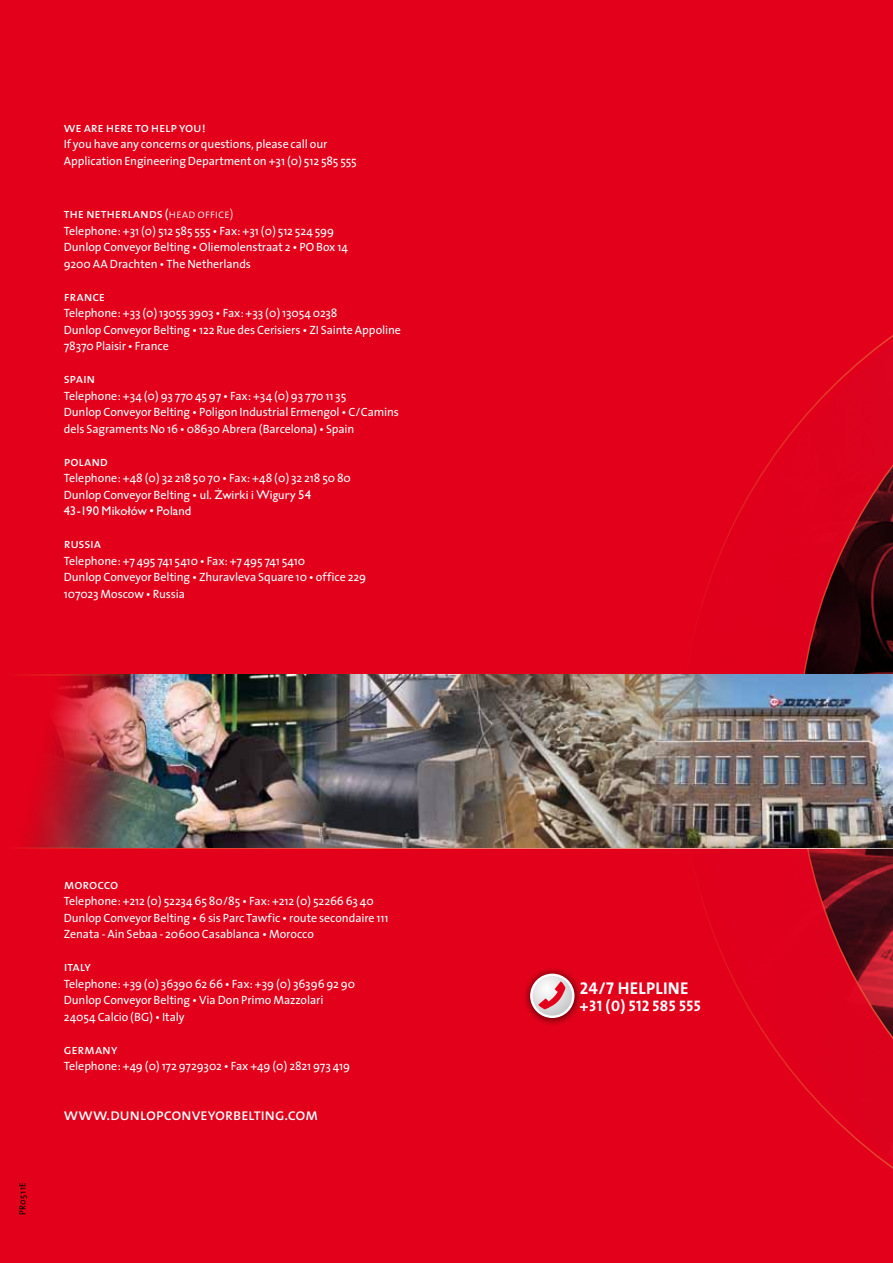
<style>
.page{position:relative;width:893px;height:1263px;background:#fff}
.page>*{position:absolute;margin:0;border:0;box-sizing:border-box;transform-origin:0 0}
.t1{font:17.1px "The Sans Bold Caps";letter-spacing:.015em;color:#fff}
.t2{font:16.5px "The Sans Caps";letter-spacing:-.02em;color:#fff}
.t3{font:15.3px "The Sans Bold Caps";letter-spacing:.015em;color:#fff}
.t4{font:13.5px "The Sans Caps";letter-spacing:-.015em;color:#fff}
.t5{font:12.75px "Gill Sans CE";letter-spacing:.005em;color:#fff}
.t6{font:12px/16.5px "The Sans";letter-spacing:-.005em;color:#fff}
.t7{font:9px "The Sans";letter-spacing:.06em;color:#000}
.s1{font-family:"The Sans";font-size:12.3px}
.s2{font-family:"The Sans Light Caps";font-size:12.3px}
.s3{font-family:"Gill Sans CE";font-size:12.75px}
</style>
<div class="page">
<div style="left:0;top:0;width:679px;height:1213px;background:#e2001a"></div>
<svg style="left:679px;top:0;width:214px;height:1263px;background:#d2011a"></svg>
<div style="left:0;top:1213px;width:889px;height:50px;background:#e2001a"></div>
<img style="left:0;top:675px;width:893px;height:173px">
<div style="left:60px;top:37px;width:704px;height:29px;background:#e2001a"></div>
<div style="left:522px;top:966px;width:60px;height:60px;background:#000;opacity:.75"></div>
<svg style="left:531px;top:975px;width:42px;height:42px"></svg>
<div style="left:530px;top:974px;width:44px;height:44px;border:2px solid #fff;border-radius:50%"></div>
<svg style="left:538px;top:981px;width:27px;height:28px"></svg>
<p class="t4" style="left:64px;top:116px;width:143px">we are here to help you!</p>
<p class="t6" style="left:64px;top:136px;width:294px">If you have any concerns or questions, please call our<br>Application Engineering Department on +31 (0) 512 585 555</p>
<p class="t4" style="left:64px;top:202px;width:171px">the netherlands <span class="s1">(</span><span class="s2">head office)</span></p>
<p class="t6" style="left:64px;top:222px;width:286px">Telephone: +31 (0) 512 585 555 • Fax: +31 (0) 512 524 599<br>Dunlop Conveyor Belting • Oliemolenstraat 2 • PO Box 14<br>9200 AA Drachten • The Netherlands</p>
<p class="t4" style="left:64px;top:285px;width:43px">france</p>
<p class="t6" style="left:64px;top:305px;width:339px">Telephone: +33 (0) 13055 3903 • Fax: +33 (0) 13054 0238<br>Dunlop Conveyor Belting • 122 Rue des Cerisiers • ZI Sainte Appoline<br>78370 Plaisir • France</p>
<p class="t4" style="left:64px;top:367px;width:33px">spain</p>
<p class="t6" style="left:64px;top:387px;width:337px">Telephone: +34 (0) 93 770 45 97 • Fax: +34 (0) 93 770 11 35<br>Dunlop Conveyor Belting • Poligon Industrial Ermengol • C/Camins dels Sagraments No 16 • 08630 Abrera (Barcelona) • Spain</p>
<p class="t4" style="left:64px;top:450px;width:46px">poland</p>
<p class="t6" style="left:64px;top:470px;width:289px">Telephone: +48 (0) 32 218 50 70 • Fax: +48 (0) 32 218 50 80<br>Dunlop Conveyor Belting • <span class="s3">ul. Żwirki i Wigury 54</span></p>
<p class="t5" style="left:64px;top:504px;width:129px">43-190 Mikołów • Poland</p>
<p class="t4" style="left:64px;top:532px;width:39px">russia</p>
<p class="t6" style="left:64px;top:552px;width:304px">Telephone: +7 495 741 5410 • Fax: +7 495 741 5410<br>Dunlop Conveyor Belting • Zhuravleva Square 10 • office 229<br>107023 Moscow • Russia</p>
<p class="t7" style="left:15px;top:1215px;width:35px;rotate:-90deg">PR0511E</p>
<p class="t4" style="left:64px;top:873px;width:56px">morocco</p>
<p class="t6" style="left:64px;top:893px;width:326px">Telephone: +212 (0) 52234 65 80/85 • Fax: +212 (0) 52266 63 40<br>Dunlop Conveyor Belting • 6 sis Parc Tawfic • route secondaire 111<br>Zenata - Ain Sebaa - 20600 Casablanca • Morocco</p>
<p class="t4" style="left:64px;top:956px;width:29px">italy</p>
<p class="t6" style="left:64px;top:975px;width:293px">Telephone: +39 (0) 36390 62 66 • Fax: +39 (0) 36396 92 90<br>Dunlop Conveyor Belting • Via Don Primo Mazzolari<br>24054 Calcio (BG) • Italy</p>
<p class="t4" style="left:64px;top:1038px;width:55px">germany</p>
<p class="t6" style="left:64px;top:1058px;width:288px">Telephone: +49 (0) 172 9729302 • Fax +49 (0) 2821 973 419</p>
<h2 class="t2" style="left:64px;top:1101px;width:256px">www.dunlopconveyorbelting.com</h2>
<h1 class="t1" style="left:580px;top:973px;width:110px">24/7 HELPLINE</h1>
<p class="t3" style="left:580px;top:993px;width:122px">+31 (0) 512 585 555</p>
</div>
